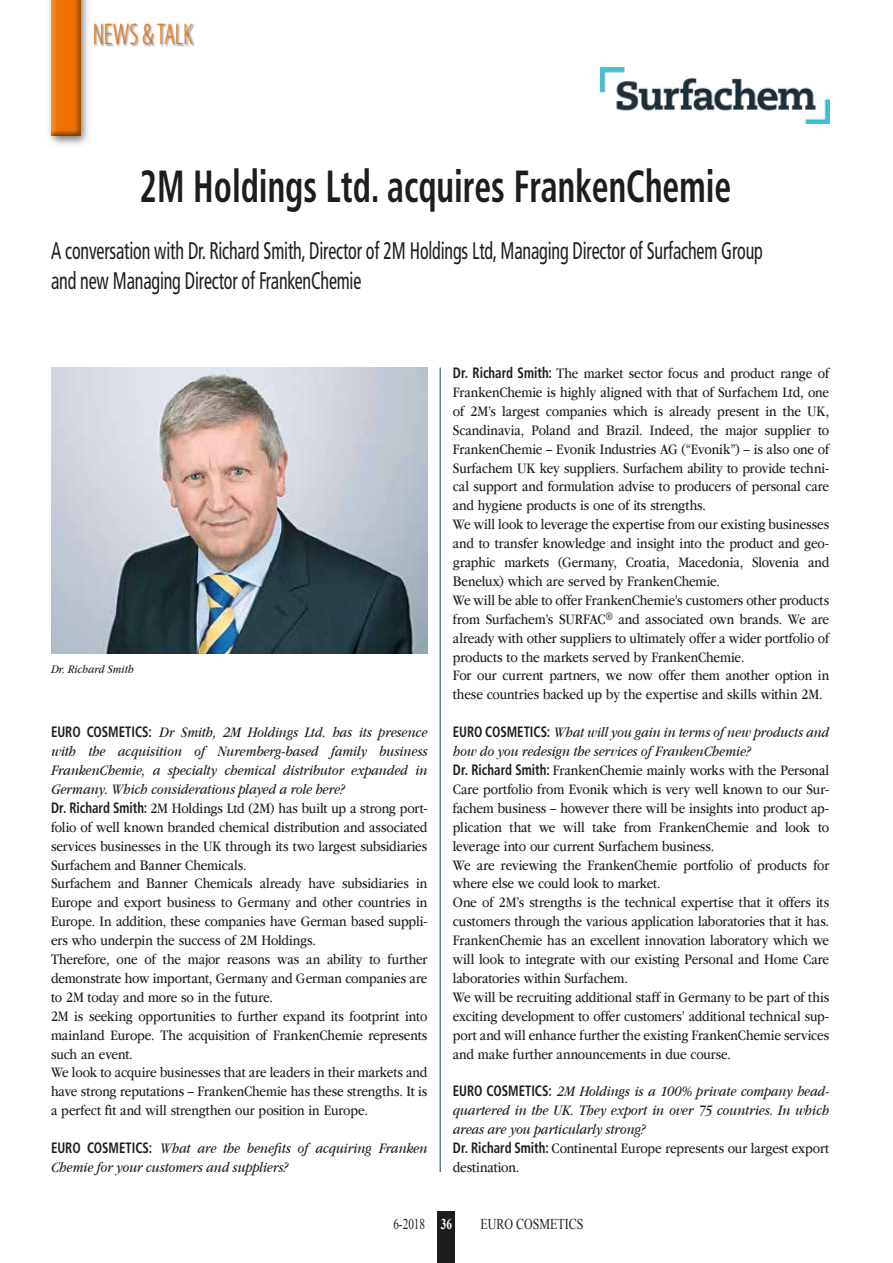
<style>
.page{position:relative;width:893px;height:1263px;background:#fff}
.page>*{position:absolute;margin:0;border:0;box-sizing:border-box;transform-origin:0 0}
.t1{font:700 condensed 45px "Frutiger LT Pro";color:#1d1d1b;scale:.75 1}
.t2{font:300 condensed 30px "Myriad Pro";color:#ee7203;scale:.86 1}
.t3{font:condensed 24px/30px "Frutiger LT Pro";letter-spacing:-.01em;color:#1d1d1b;scale:.75 1}
.t4{font:15px/18.9px "ITC Garamond Std";letter-spacing:-.005em;color:#1d1d1b;scale:.86 1}
.t5{font:italic 15px/18.9px "ITC Garamond Std";letter-spacing:-.01em;color:#1d1d1b;scale:.86 1}
.t6{font:15px "Times New Roman";color:#1d1d1b;scale:.8 1}
.t7{font:15px "Times New Roman";color:#1d1d1b;scale:.75 1}
.t8{font:italic 12px "ITC Garamond Std";color:#1d1d1b;scale:.86 1}
.s1{font-family:"Frutiger LT Pro";font-weight:700;font-stretch:condensed}
.s2{font-style:italic}
.s3{font-family:"Frutiger LT Pro";font-weight:700;font-style:normal;font-stretch:condensed}
.s4{font-style:normal}
.s5{font-weight:700;color:#fff}
</style>
<div class="page">
<div style="left:438px;top:1212px;width:17px;height:51px;background:#1d1d1b"></div>
<hr style="left:440px;top:368px;width:1px;height:804px;background:#14387f">
<img style="left:51px;top:368px;width:376px;height:285px">
<img style="left:600px;top:68px;width:229px;height:55px">
<div style="left:46px;top:0;width:45px;height:147px;background:#1d1d1b;opacity:.6"></div>
<div style="left:51px;top:0;width:31px;height:138px;background:#1d1d1b;opacity:.75"></div>
<div style="left:93px;top:24px;width:102px;height:23px;background:#1d1d1b;opacity:.65"></div>
<h2 class="t2" style="left:93px;top:16px;width:118px">NEWS &amp; TALK</h2>
<h1 class="t1" style="left:139px;top:160px;width:791px">2M Holdings Ltd. acquires FrankenChemie</h1>
<h3 class="t3" style="left:51px;top:235px;width:951px">A conversation with Dr. Richard Smith, Director of 2M Holdings Ltd, Managing Director of Surfachem Group and new Managing Director of FrankenChemie</h3>
<p class="t8" style="left:51px;top:663px;width:98px">Dr. Richard Smith</p>
<p class="t4" style="left:51px;top:723px;width:439px"><span class="s1">EURO COSMETICS:</span> <span class="s2">Dr Smith, 2M Holdings Ltd. has its presence with the acquisition of Nuremberg-based family business FrankenChemie, a specialty chemical distributor expanded in Germany. Which considerations played a role here?<br></span><span class="s1">Dr. Richard Smith:</span> 2M Holdings Ltd (2M) has built up a strong port&shy;folio of well known branded chemical distribution and associated services businesses in the UK through its two largest subsidiaries Surfachem and Banner Chemicals.<br>Surfachem and Banner Chemicals already have subsidiaries in Europe and export business to Germany and other countries in Europe. In addition, these companies have German based suppli&shy;ers who underpin the success of 2M Holdings.<br>Therefore, one of the major reasons was an ability to further demonstrate how important, Germany and German companies are to 2M today and more so in the future.<br>2M is seeking opportunities to further expand its footprint into mainland Europe. The acquisition of FrankenChemie represents such an event.<br>We look to acquire businesses that are leaders in their markets and have strong reputations – FrankenChemie has these strengths. It is a perfect fit and will strengthen our position in Europe.</p>
<p class="t5" style="left:51px;top:1139px;width:439px"><span class="s3">EURO COSMETICS:</span> What are the benefits of acquiring Franken<br>Chemie for your customers and suppliers?</p>
<p class="t4" style="left:453px;top:364px;width:439px"><span class="s1">Dr. Richard Smith:</span> The market sector focus and product range of FrankenChemie is highly aligned with that of Surfachem Ltd, one of 2M’s largest companies which is already present in the UK, Scandinavia, Poland and Brazil. Indeed, the major supplier to FrankenChemie – Evonik Industries AG (“Evonik”) – is also one of Surfachem UK key suppliers. Surfachem ability to provide techni&shy;cal support and formulation advise to producers of personal care and hygiene products is one of its strengths.<br>We will look to leverage the expertise from our existing businesses and to transfer knowledge and insight into the product and geo&shy;graphic markets (Germany, Croatia, Macedonia, Slovenia and Benelux) which are served by FrankenChemie.<br>We will be able to offer FrankenChemie’s customers other products from Surfachem’s SURFAC<sup>®</sup> and associated own brands. We are already with other suppliers to ultimately offer a wider portfolio of products to the markets served by FrankenChemie.<br>For our current partners, we now offer them another option in these countries backed up by the expertise and skills within 2M.</p>
<p class="t4" style="left:453px;top:723px;width:439px"><span class="s1">EURO COSMETICS:</span> <span class="s2">What will you gain in terms of new products and how do you redesign the services of FrankenChemie?<br></span><span class="s1">Dr. Richard Smith:</span> FrankenChemie mainly works with the Personal Care portfolio from Evonik which is very well known to our Sur&shy;fachem business – however there will be insights into product ap&shy;plication that we will take from FrankenChemie and look to leverage into our current Surfachem business.<br>We are reviewing the FrankenChemie portfolio of products for where else we could look to market.<br>One of 2M’s strengths is the technical expertise that it offers its customers through the various application laboratories that it has.<br>FrankenChemie has an excellent innovation laboratory which we will look to integrate with our existing Personal and Home Care laboratories within Surfachem.<br>We will be recruiting additional staff in Germany to be part of this exciting development to offer customers’ additional technical sup&shy;port and will enhance further the existing FrankenChemie services and make further announcements in due course.</p>
<p class="t5" style="left:453px;top:1082px;width:439px"><span class="s3">EURO COSMETICS:</span> 2M Holdings is a 100% private company head&shy;quartered in the UK. They export in over 75 countries. In which areas are you particularly strong?<br><span class="s3">Dr. Richard Smith:</span> <span class="s4">Continental Europe represents our largest export destination.</span></p>
<p class="t7" style="left:393px;top:1213px;width:80px">6-2018 <span class="s5">36</span></p>
<p class="t6" style="left:480px;top:1213px;width:130px">EURO COSMETICS</p>
</div>
